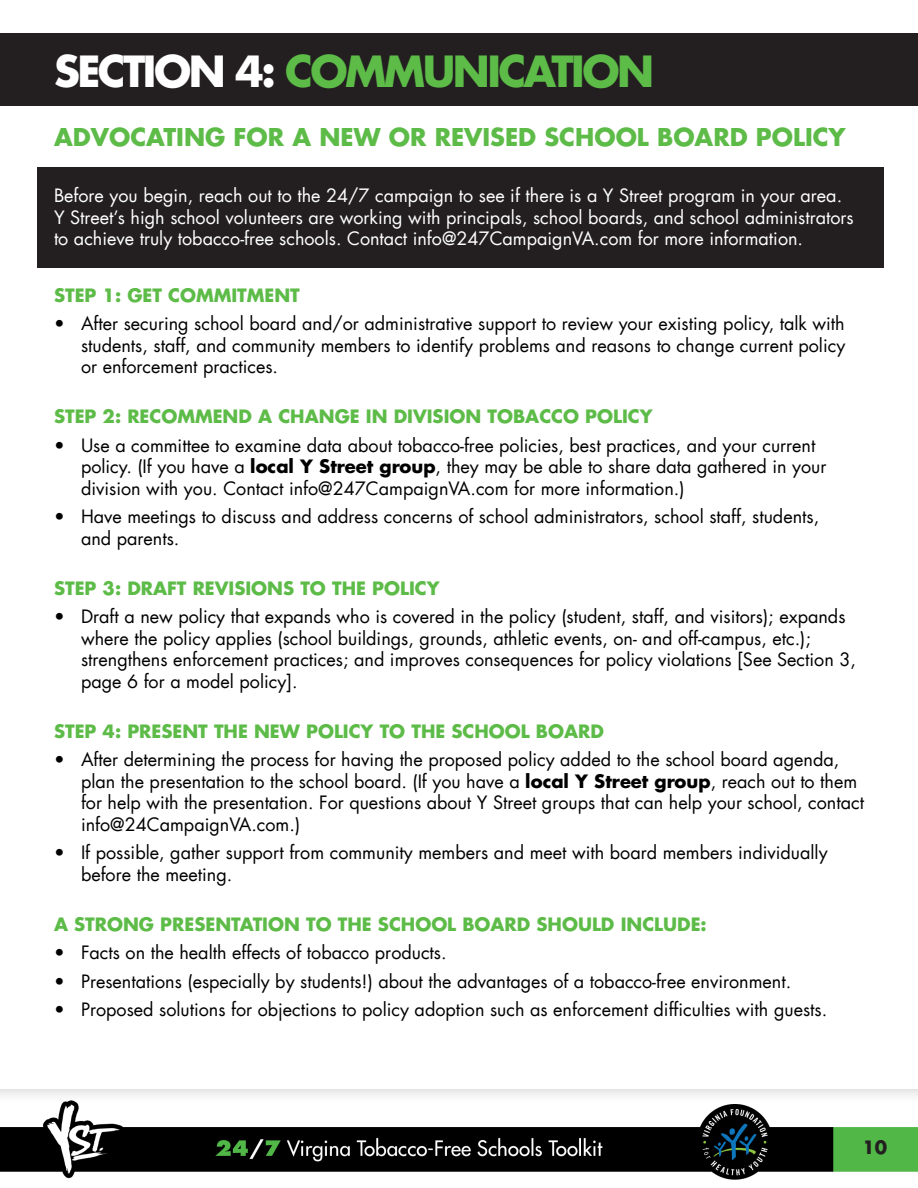
<style>
.page{position:relative;width:918px;height:1188px;background:#fff}
.page>*{position:absolute;margin:0;border:0;box-sizing:border-box;transform-origin:0 0}
.t1{font:700 42px "Futura LT";letter-spacing:-.06em;color:#5dbb48}
.t2{font:700 24px "Futura LT";color:#5dbb48}
.t3{font:18px/21.6px "Futura LT";color:#000}
.t4{font:18px/21.6px "Futura LT";color:#fff}
.t5{font:700 18px "Futura LT";color:#5dbb48}
.t6{font:700 18px "Futura LT";color:#231f20}
.s1{color:#fff}
.s2{font-weight:700}
</style>
<div class="page">
<img style="left:0;top:33px;width:918px;height:1147px">
<div style="left:0;top:96px;width:918px;height:993px;background:#fff"></div>
<div style="left:37px;top:167px;width:846px;height:101px;background:#231f20"></div>
<div style="left:0;top:34px;width:918px;height:72px;background:#231f20"></div>
<h1 class="t1" style="left:54px;top:43px;width:602px"><span class="s1">SECTION 4:</span> COMMUNICATION</h1>
<h2 class="t2" style="left:54px;top:121px;width:793px">ADVOCATING FOR A NEW OR REVISED SCHOOL BOARD POLICY</h2>
<p class="t4" style="left:54px;top:185px;width:801px">Before you begin, reach out to the 24/7 campaign to see if there is a Y Street program in your area.<br>Y Street’s high school volunteers are working with principals, school boards, and school administrators to achieve truly tobacco-free schools. Contact info@247CampaignVA.com for more information.</p>
<p class="t5" style="left:54px;top:283px;width:247px">STEP 1: GET COMMITMENT</p>
<p class="t3" style="left:81px;top:313px;width:766px;text-align:justify;text-indent:-27px">• After securing school board and/or administrative support to review your existing policy, talk with students, staff, and community members to identify problems and reasons to change current policy or enforcement practices.</p>
<p class="t5" style="left:54px;top:405px;width:600px">STEP 2: RECOMMEND A CHANGE IN DIVISION TOBACCO POLICY</p>
<p class="t3" style="left:81px;top:435px;width:747px;text-indent:-27px">• Use a committee to examine data about tobacco-free policies, best practices, and your current policy. (If you have a <span class="s2">local Y Street group</span>, they may be able to share data gathered in your division with you. Contact info@247CampaignVA.com for more information.)</p>
<p class="t3" style="left:81px;top:506px;width:740px;text-indent:-27px">• Have meetings to discuss and address concerns of school administrators, school staff, students, and parents.</p>
<p class="t5" style="left:54px;top:576px;width:387px">STEP 3: DRAFT REVISIONS TO THE POLICY</p>
<p class="t3" style="left:81px;top:606px;width:777px;text-indent:-27px">• Draft a new policy that expands who is covered in the policy (student, staff, and visitors); expands where the policy applies (school buildings, grounds, athletic events, on- and off-campus, etc.); strengthens enforcement practices; and improves consequences for policy violations [See Section 3, page 6 for a model policy].</p>
<p class="t5" style="left:54px;top:719px;width:551px">STEP 4: PRESENT THE NEW POLICY TO THE SCHOOL BOARD</p>
<p class="t3" style="left:81px;top:749px;width:785px;text-indent:-27px">• After determining the process for having the proposed policy added to the school board agenda, plan the presentation to the school board. (If you have a <span class="s2">local Y Street group</span>, reach out to them for help with the presentation. For questions about Y Street groups that can help your school, contact info@24CampaignVA.com.)</p>
<p class="t3" style="left:81px;top:842px;width:748px;text-indent:-27px">• If possible, gather support from community members and meet with board members individually before the meeting.</p>
<p class="t5" style="left:54px;top:912px;width:654px">A STRONG PRESENTATION TO THE SCHOOL BOARD SHOULD INCLUDE:</p>
<p class="t3" style="left:54px;top:942px;width:394px">• Facts on the health effects of tobacco products.</p>
<p class="t3" style="left:54px;top:970px;width:739px">• Presentations (especially by students!) about the advantages of a tobacco-free environment.</p>
<p class="t3" style="left:54px;top:999px;width:775px">• Proposed solutions for objections to policy adoption such as enforcement difficulties with guests.</p>
<p class="t6" style="left:862px;top:1136px;width:26px">10</p>
</div>
